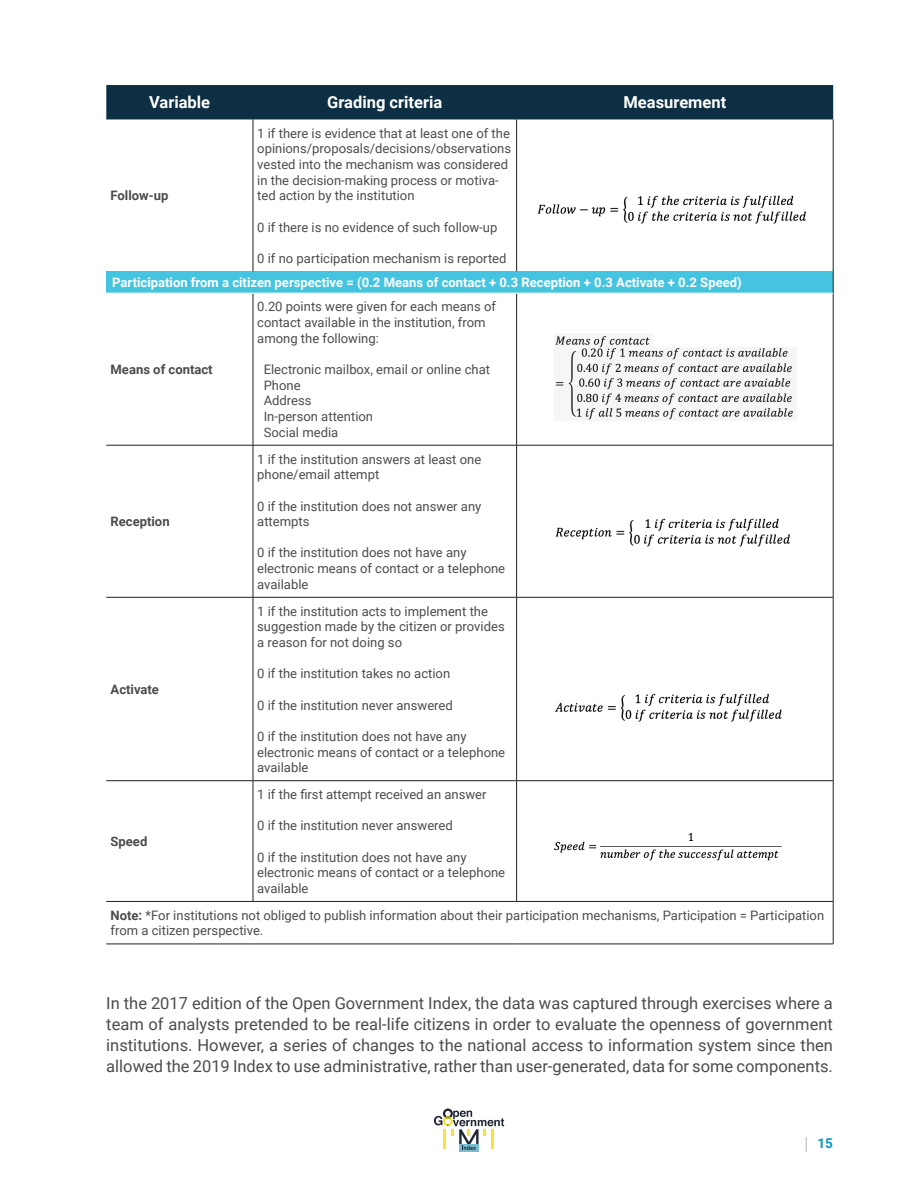
<style>
.page{position:relative;width:918px;height:1188px;background:#fff}
.page>*{position:absolute;margin:0;border:0;box-sizing:border-box;transform-origin:0 0}
.CUERPO_DE_TEXTO{font:16.5px/21px "Roboto";color:#4b4c4d;text-align:justify}
.t1{font:700 16.5px "Roboto";color:#fff}
.t2{font:700 13.5px "Roboto";color:#0793bd}
.t3{font:13.05px/15.6px "Roboto";color:#4b4c4d}
.t4{font:700 13.05px "Roboto";color:#fff}
.t5{font:700 13.05px "Roboto";color:#4b4c4d}
.s1{font-weight:700}
</style>
<div class="page">
<svg style="left:806px;top:1137px;width:1px;height:15px"></svg>
<div style="left:459px;top:1144px;width:20px;height:8px;background:#78bdd6"></div>
<svg style="left:434px;top:1109px;width:70px;height:41px"></svg>
<img style="left:555px;top:336px;width:239px;height:84px">
<div style="left:106px;top:85px;width:727px;height:34px;background:#0d2f43"></div>
<div style="left:106px;top:271px;width:727px;height:22px;background:#45c4e1"></div>
<hr style="left:253px;top:119px;width:1px;height:152px;background:#231f20">
<hr style="left:516px;top:119px;width:1px;height:152px;background:#231f20">
<hr style="left:833px;top:119px;width:1px;height:152px;background:#231f20">
<svg style="left:833px;top:271px;width:1px;height:22px"></svg>
<hr style="left:253px;top:294px;width:1px;height:151px;background:#231f20">
<hr style="left:516px;top:294px;width:1px;height:151px;background:#231f20">
<hr style="left:833px;top:293px;width:1px;height:152px;background:#231f20">
<hr style="left:106px;top:445px;width:147px;height:1px;background:#231f20">
<hr style="left:253px;top:445px;width:264px;height:1px;background:#231f20">
<hr style="left:253px;top:445px;width:1px;height:152px;background:#231f20">
<hr style="left:517px;top:445px;width:316px;height:1px;background:#231f20">
<hr style="left:516px;top:445px;width:1px;height:152px;background:#231f20">
<hr style="left:833px;top:445px;width:1px;height:152px;background:#231f20">
<hr style="left:106px;top:597px;width:147px;height:1px;background:#231f20">
<hr style="left:253px;top:597px;width:264px;height:1px;background:#231f20">
<hr style="left:253px;top:597px;width:1px;height:184px;background:#231f20">
<hr style="left:517px;top:597px;width:316px;height:1px;background:#231f20">
<hr style="left:516px;top:597px;width:1px;height:184px;background:#231f20">
<hr style="left:833px;top:597px;width:1px;height:184px;background:#231f20">
<hr style="left:106px;top:780px;width:147px;height:1px;background:#231f20">
<hr style="left:253px;top:780px;width:264px;height:1px;background:#231f20">
<hr style="left:253px;top:781px;width:1px;height:120px;background:#231f20">
<hr style="left:517px;top:780px;width:316px;height:1px;background:#231f20">
<hr style="left:516px;top:781px;width:1px;height:120px;background:#231f20">
<hr style="left:833px;top:781px;width:1px;height:120px;background:#231f20">
<hr style="left:106px;top:901px;width:147px;height:1px;background:#231f20">
<hr style="left:253px;top:901px;width:264px;height:1px;background:#231f20">
<hr style="left:517px;top:901px;width:316px;height:1px;background:#231f20">
<hr style="left:833px;top:902px;width:1px;height:42px;background:#231f20">
<hr style="left:106px;top:944px;width:147px;height:1px;background:#231f20">
<hr style="left:253px;top:944px;width:264px;height:1px;background:#231f20">
<hr style="left:517px;top:944px;width:316px;height:1px;background:#231f20">
<img style="left:537px;top:195px;width:269px;height:29px">
<img style="left:555px;top:518px;width:235px;height:28px">
<img style="left:555px;top:693px;width:227px;height:29px">
<img style="left:554px;top:832px;width:228px;height:29px">
<p class="t1" style="left:149px;top:91px;width:63px">Variable</p>
<p class="t1" style="left:327px;top:91px;width:117px">Grading criteria</p>
<p class="t1" style="left:624px;top:91px;width:104px">Measurement</p>
<p class="t3" style="left:257px;top:125px;width:255px">1 if there is evidence that at least one of the opinions/proposals/decisions/observations vested into the mechanism was considered in the decision-making process or motiva&shy;ted action by the institution</p>
<p class="t3" style="left:257px;top:219px;width:242px">0 if there is no evidence of such follow-up</p>
<p class="t3" style="left:257px;top:250px;width:251px">0 if no participation mechanism is reported</p>
<p class="t4" style="left:112px;top:273px;width:631px">Participation from a citizen perspective = (0.2 Means of contact + 0.3 Reception + 0.3 Activate + 0.2 Speed)</p>
<p class="t5" style="left:111px;top:186px;width:59px">Follow-up</p>
<p class="t5" style="left:111px;top:360px;width:104px">Means of contact</p>
<p class="t5" style="left:111px;top:512px;width:61px">Reception</p>
<p class="t5" style="left:111px;top:680px;width:50px">Activate</p>
<p class="t3" style="left:257px;top:299px;width:240px">0.20 points were given for each means of contact available in the institution, from among the following:</p>
<p class="t3" style="left:264px;top:361px;width:228px">Electronic mailbox, email or online chat</p>
<p class="t3" style="left:264px;top:377px;width:38px">Phone</p>
<p class="t3" style="left:264px;top:392px;width:49px">Address</p>
<p class="t3" style="left:264px;top:408px;width:111px">In-person attention</p>
<p class="t3" style="left:264px;top:424px;width:76px">Social media</p>
<p class="t3" style="left:257px;top:451px;width:226px">1 if the institution answers at least one phone/email attempt</p>
<p class="t3" style="left:257px;top:498px;width:226px">0 if the institution does not answer any attempts</p>
<p class="t3" style="left:257px;top:545px;width:249px">0 if the institution does not have any electronic means of contact or a telephone available</p>
<p class="t3" style="left:257px;top:603px;width:249px">1 if the institution acts to implement the suggestion made by the citizen or provides a reason for not doing so</p>
<p class="t3" style="left:257px;top:665px;width:195px">0 if the institution takes no action</p>
<p class="t3" style="left:257px;top:697px;width:197px">0 if the institution never answered</p>
<p class="t3" style="left:257px;top:728px;width:249px">0 if the institution does not have any electronic means of contact or a telephone available</p>
<p class="t3" style="left:257px;top:786px;width:231px">1 if the first attempt received an answer</p>
<p class="t3" style="left:257px;top:817px;width:197px">0 if the institution never answered</p>
<p class="t3" style="left:257px;top:849px;width:211px">0 if the institution does not have any</p>
<p class="t3" style="left:257px;top:864px;width:249px">electronic means of contact or a telephone available</p>
<p class="t3" style="left:111px;top:907px;width:715px"><span class="s1">Note:</span> *For institutions not obliged to publish information about their participation mechanisms, Participation = Participation from a citizen perspective.</p>
<p class="t5" style="left:111px;top:832px;width:38px">Speed</p>
<p class="CUERPO_DE_TEXTO" style="left:106px;top:992px;width:728px">In the 2017 edition of the Open Government Index, the data was captured through exercises where a team of analysts pretended to be real-life citizens in order to evaluate the openness of government institutions. However, a series of changes to the national access to information system since then allowed the 2019 Index to use administrative, rather than user-generated, data for some components.</p>
<p class="t2" style="left:817px;top:1134px;width:17px">15</p>
</div>
